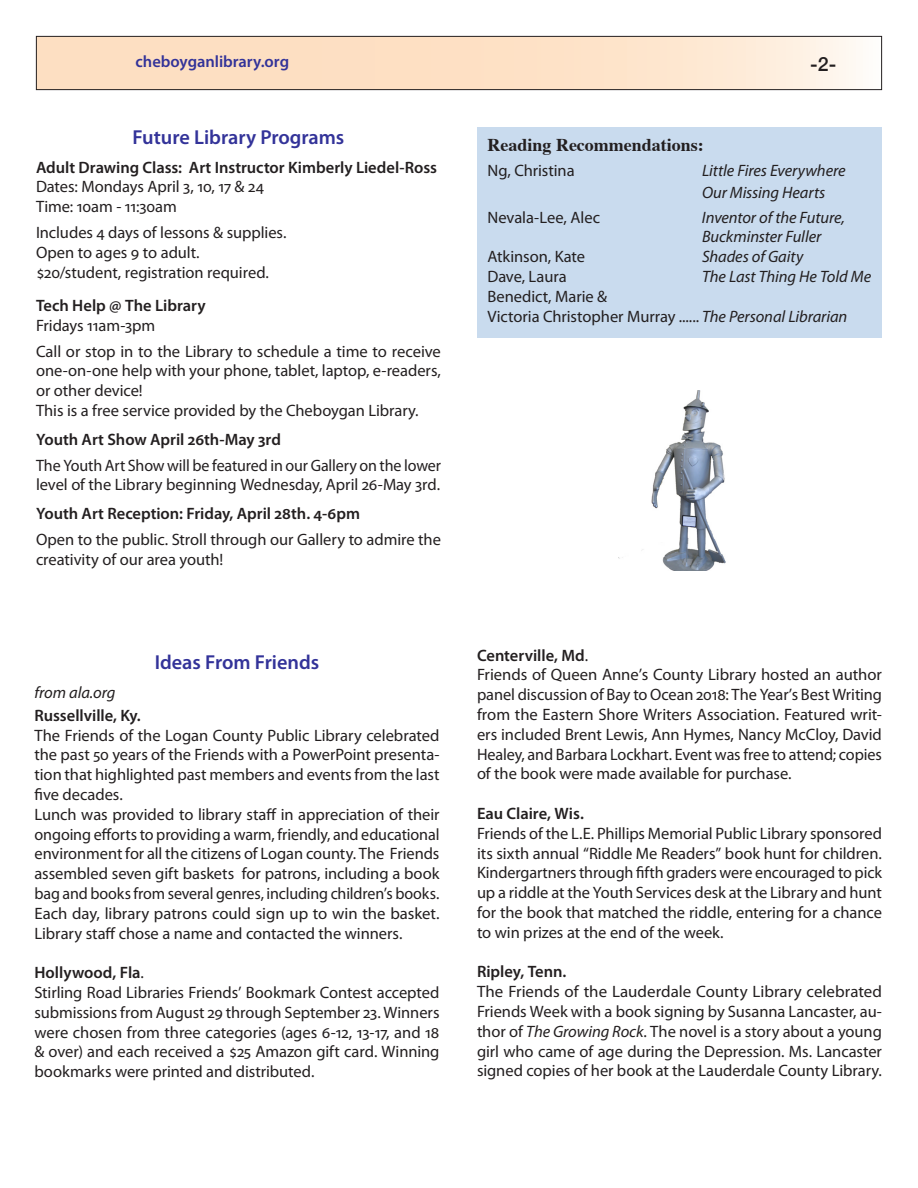
<style>
.page{position:relative;width:918px;height:1188px;background:#fff}
.page>*{position:absolute;margin:0;border:0;box-sizing:border-box;transform-origin:0 0}
.Heading3{font:600 20.25px "Myriad Pro";color:#339}
.t1{font:500 19.5px "Helvetica Neue";color:#231f20}
.t2{font:700 18px "Times";color:#231f20}
.Body_No_Indent{font:16.5px/19.8px "Myriad Pro";letter-spacing:-.005em;color:#231f20;text-align:justify}
.Body_No_Indent-2{font:600 16.5px "Myriad Pro";letter-spacing:-.005em;color:#231f20}
.Authors___Titles{font:16.5px "Myriad Pro";letter-spacing:-.005em;color:#231f20}
.Authors___Titles-2{font:italic 16.5px "Myriad Pro";letter-spacing:-.005em;color:#231f20}
.Banner_Address{font:600 16.5px "Myriad Pro";letter-spacing:-.005em;color:#339}
.Body_No_Indent-3{font:italic 16.5px "Myriad Pro";letter-spacing:-.005em;color:#231f20}
.s1{font-weight:400}
.s2{font-style:italic}
</style>
<div class="page">
<svg style="left:38px;top:38px;width:818px;height:50px;background:#fde3ca"></svg>
<div style="left:36px;top:36px;width:846px;height:54px;border:1px solid #231f20"></div>
<img style="left:619px;top:391px;width:107px;height:180px">
<div style="left:477px;top:127px;width:405px;height:211px;background:#c9dbee"></div>
<p class="Banner_Address" style="left:136px;top:51px;width:155px">cheboyganlibrary.org</p>
<p class="Heading3" style="left:133px;top:124px;width:213px">Future Library Programs</p>
<p class="Body_No_Indent-2" style="left:36px;top:157px;width:403px">Adult Drawing Class: Art Instructor Kimberly Liedel-Ross</p>
<p class="Body_No_Indent" style="left:36px;top:177px;width:230px">Dates: Mondays April 3, 10, 17 &amp; 24</p>
<p class="Body_No_Indent" style="left:36px;top:197px;width:142px">Time: 10am - 11:30am</p>
<p class="Body_No_Indent" style="left:36px;top:222px;width:252px">Includes 4 days of lessons &amp; supplies.</p>
<p class="Body_No_Indent" style="left:36px;top:242px;width:165px">Open to ages 9 to adult.</p>
<p class="Body_No_Indent" style="left:36px;top:262px;width:235px">$20/student, registration required.</p>
<p class="Body_No_Indent-2" style="left:36px;top:295px;width:171px">Tech Help @ The Library</p>
<p class="Body_No_Indent" style="left:36px;top:315px;width:121px">Fridays 11am-3pm</p>
<p class="Body_No_Indent" style="left:36px;top:341px;width:407px">Call or stop in to the Library to schedule a time to receive one-on-one help with your phone, tablet, laptop, e-readers, or other device!</p>
<p class="Body_No_Indent" style="left:36px;top:400px;width:384px">This is a free service provided by the Cheboygan Library.</p>
<p class="Body_No_Indent-2" style="left:36px;top:429px;width:247px">Youth Art Show April 26th-May 3rd</p>
<p class="Body_No_Indent" style="left:36px;top:455px;width:407px">The Youth Art Show will be featured in our Gallery on the lower level of the Library beginning Wednesday, April 26-May 3rd.</p>
<p class="Body_No_Indent-2" style="left:36px;top:503px;width:326px">Youth Art Reception: Friday, April 28th. 4-6pm</p>
<p class="Body_No_Indent" style="left:36px;top:529px;width:406px">Open to the public. Stroll through our Gallery to admire the creativity of our area youth!</p>
<p class="Heading3" style="left:155px;top:650px;width:166px">Ideas From Friends</p>
<p class="Body_No_Indent-3" style="left:34px;top:682px;width:82px">from ala.org</p>
<p class="Body_No_Indent-2" style="left:34px;top:705px;width:108px">Russellville, Ky.</p>
<p class="Body_No_Indent" style="left:34px;top:725px;width:407px">The Friends of the Logan County Public Library celebrated the past 50 years of the Friends with a PowerPoint presenta&shy;tion that highlighted past members and events from the last five decades.</p>
<p class="Body_No_Indent" style="left:34px;top:804px;width:407px">Lunch was provided to library staff in appreciation of their ongoing efforts to providing a warm, friendly, and educational environment for all the citizens of Logan county. The Friends assembled seven gift baskets for patrons, including a book bag and books from several genres, including children’s books.<br>Each day, library patrons could sign up to win the basket.<br>Library staff chose a name and contacted the winners.</p>
<p class="Body_No_Indent-2" style="left:34px;top:962px;width:111px">Hollywood, Fla<span class="s1">.</span></p>
<p class="Body_No_Indent" style="left:34px;top:982px;width:407px">Stirling Road Libraries Friends’ Bookmark Contest accepted submissions from August 29 through September 23. Winners were chosen from three categories (ages 6-12, 13-17, and 18 &amp; over) and each received a $25 Amazon gift card. Winning bookmarks were printed and distributed.</p>
<p class="t1" style="left:810px;top:49px;width:28px">-2-</p>
<p class="t2" style="left:488px;top:128px;width:218px">Reading Recommendations:</p>
<p class="Authors___Titles" style="left:488px;top:160px;width:89px">Ng, Christina</p>
<p class="Authors___Titles-2" style="left:702px;top:160px;width:145px">Little Fires Everywhere</p>
<p class="Authors___Titles-2" style="left:702px;top:183px;width:125px">Our Missing Hearts</p>
<p class="Authors___Titles" style="left:488px;top:207px;width:114px">Nevala-Lee, Alec</p>
<p class="Authors___Titles-2" style="left:702px;top:207px;width:144px">Inventor of the Future,</p>
<p class="Authors___Titles-2" style="left:702px;top:227px;width:121px">Buckminster Fuller</p>
<p class="Authors___Titles" style="left:488px;top:246px;width:99px">Atkinson, Kate</p>
<p class="Authors___Titles-2" style="left:702px;top:246px;width:103px">Shades of Gaity</p>
<p class="Authors___Titles" style="left:488px;top:266px;width:81px">Dave, Laura</p>
<p class="Authors___Titles-2" style="left:702px;top:266px;width:171px">The Last Thing He Told Me</p>
<p class="Authors___Titles" style="left:488px;top:286px;width:121px">Benedict, Marie &amp;</p>
<p class="Authors___Titles" style="left:488px;top:306px;width:361px">Victoria Christopher Murray ...... <span class="s2">The Personal Librarian</span></p>
<p class="Body_No_Indent-2" style="left:477px;top:645px;width:113px">Centerville, Md<span class="s1">.</span></p>
<p class="Body_No_Indent" style="left:477px;top:665px;width:407px">Friends of Queen Anne’s County Library hosted an author panel discussion of Bay to Ocean 2018: The Year’s Best Writing from the Eastern Shore Writers Association. Featured writ&shy;ers included Brent Lewis, Ann Hymes, Nancy McCloy, David Healey, and Barbara Lockhart. Event was free to attend; copies of the book were made available for purchase.</p>
<p class="Body_No_Indent-2" style="left:477px;top:803px;width:108px">Eau Claire, Wis.</p>
<p class="Body_No_Indent" style="left:477px;top:823px;width:407px">Friends of the L.E. Phillips Memorial Public Library sponsored its sixth annual “Riddle Me Readers” book hunt for children.<br>Kindergartners through fifth graders were encouraged to pick up a riddle at the Youth Services desk at the Library and hunt for the book that matched the riddle, entering for a chance to win prizes at the end of the week.</p>
<p class="Body_No_Indent-2" style="left:477px;top:961px;width:91px">Ripley, Tenn.</p>
<p class="Body_No_Indent" style="left:477px;top:982px;width:407px">The Friends of the Lauderdale County Library celebrated Friends Week with a book signing by Susanna Lancaster, au&shy;thor of <span class="s2">The Growing Rock</span>. The novel is a story about a young girl who came of age during the Depression. Ms. Lancaster signed copies of her book at the Lauderdale County Library.</p>
</div>
